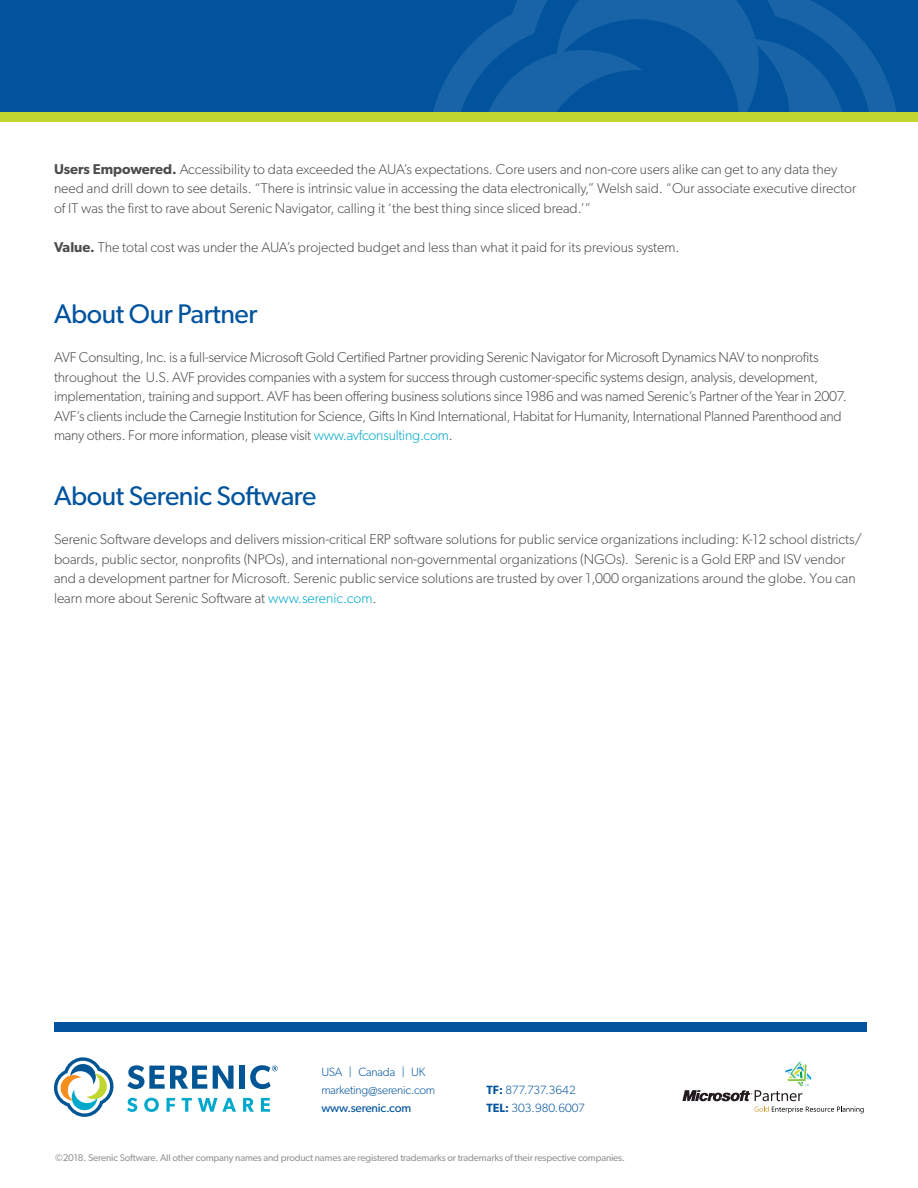
<style>
.page{position:relative;width:918px;height:1188px;background:#fff}
.page>*{position:absolute;margin:0;border:0;box-sizing:border-box;transform-origin:0 0}
.t1{font:27px "Gibson";letter-spacing:-.015em;color:#01539e}
.t2{font:300 14.25px/19.5px "Gibson";color:#4b4c4d}
.t3{font:300 12px/18px "Gibson";letter-spacing:-.015em;color:#01539e}
.t4{font:12px "Gibson";letter-spacing:-.015em;color:#01539e}
.t5{font:9.75px "Gibson";letter-spacing:-.015em;color:#939598}
.s1{font-weight:600}
.s2{color:#00a9cc}
</style>
<div class="page">
<div style="left:0;top:38px;width:918px;height:84px;background:#c1d72f"></div>
<div style="left:0;top:0;width:918px;height:112px;background:#01539e"></div>
<svg style="left:433px;top:0;width:463px;height:112px"></svg>
<div style="left:54px;top:1022px;width:812px;height:10px;background:#01539e"></div>
<svg style="left:682px;top:1062px;width:182px;height:51px"></svg>
<svg style="left:127px;top:1065px;width:80px;height:24px"></svg>
<svg style="left:213px;top:1066px;width:21px;height:23px"></svg>
<div style="left:240px;top:1066px;width:5px;height:23px;background:#005595"></div>
<svg style="left:127px;top:1098px;width:10px;height:14px"></svg>
<svg style="left:144px;top:1098px;width:15px;height:14px"></svg>
<svg style="left:167px;top:1098px;width:8px;height:14px"></svg>
<svg style="left:182px;top:1098px;width:10px;height:14px"></svg>
<svg style="left:198px;top:1098px;width:38px;height:14px"></svg>
<svg style="left:243px;top:1098px;width:11px;height:14px"></svg>
<svg style="left:261px;top:1098px;width:9px;height:14px"></svg>
<svg style="left:54px;top:1057px;width:59px;height:60px"></svg>
<svg style="left:250px;top:1065px;width:28px;height:24px"></svg>
<p class="t2" style="left:54px;top:159px;width:804px"><span class="s1">Users Empowered.</span> Accessibility to data exceeded the AUA’s expectations. Core users and non-core users alike can get to any data they need and drill down to see details. “There is intrinsic value in accessing the data electronically,” Welsh said. “Our associate executive director of IT was the first to rave about Serenic Navigator, calling it ‘the best thing since sliced bread.’”</p>
<p class="t2" style="left:54px;top:237px;width:627px"><span class="s1">Value.</span> The total cost was under the AUA’s projected budget and less than what it paid for its previous system.</p>
<p class="t1" style="left:54px;top:298px;width:205px">About Our Partner</p>
<p class="t2" style="left:54px;top:348px;width:794px">AVF Consulting, Inc. is a full-service Microsoft Gold Certified Partner providing Serenic Navigator for Microsoft Dynamics NAV to nonprofits throughout the U.S. AVF provides companies with a system for success through customer-specific systems design, analysis, development, implementation, training and support. AVF has been offering business solutions since 1986 and was named Serenic’s Partner of the Year in 2007.<br>AVF’s clients include the Carnegie Institution for Science, Gifts In Kind International, Habitat for Humanity, International Planned Parenthood and many others. For more information, please visit <span class="s2">www.avfconsulting.com</span>.</p>
<p class="t1" style="left:54px;top:480px;width:264px">About Serenic Software</p>
<p class="t2" style="left:54px;top:529px;width:810px">Serenic Software develops and delivers mission-critical ERP software solutions for public service organizations including: K-12 school districts/ boards, public sector, nonprofits (NPOs), and international non-governmental organizations (NGOs). Serenic is a Gold ERP and ISV vendor and a development partner for Microsoft. Serenic public service solutions are trusted by over 1,000 organizations around the globe. You can learn more about Serenic Software at <span class="s2">www.serenic.com</span>.</p>
<p class="t3" style="left:321px;top:1062px;width:105px">USA | Canada | UK</p>
<p class="t3" style="left:321px;top:1080px;width:115px">marketing@serenic.com</p>
<p class="t4" style="left:321px;top:1100px;width:91px">www.serenic.com</p>
<p class="t3" style="left:487px;top:1081px;width:100px"><span class="s1">TF:</span> 877.737.3642<br><span class="s1">TEL:</span> 303.980.6007</p>
<p class="t5" style="left:55px;top:1152px;width:571px">©2018. Serenic Software. All other company names and product names are registered trademarks or trademarks of their respective companies.</p>
</div>
